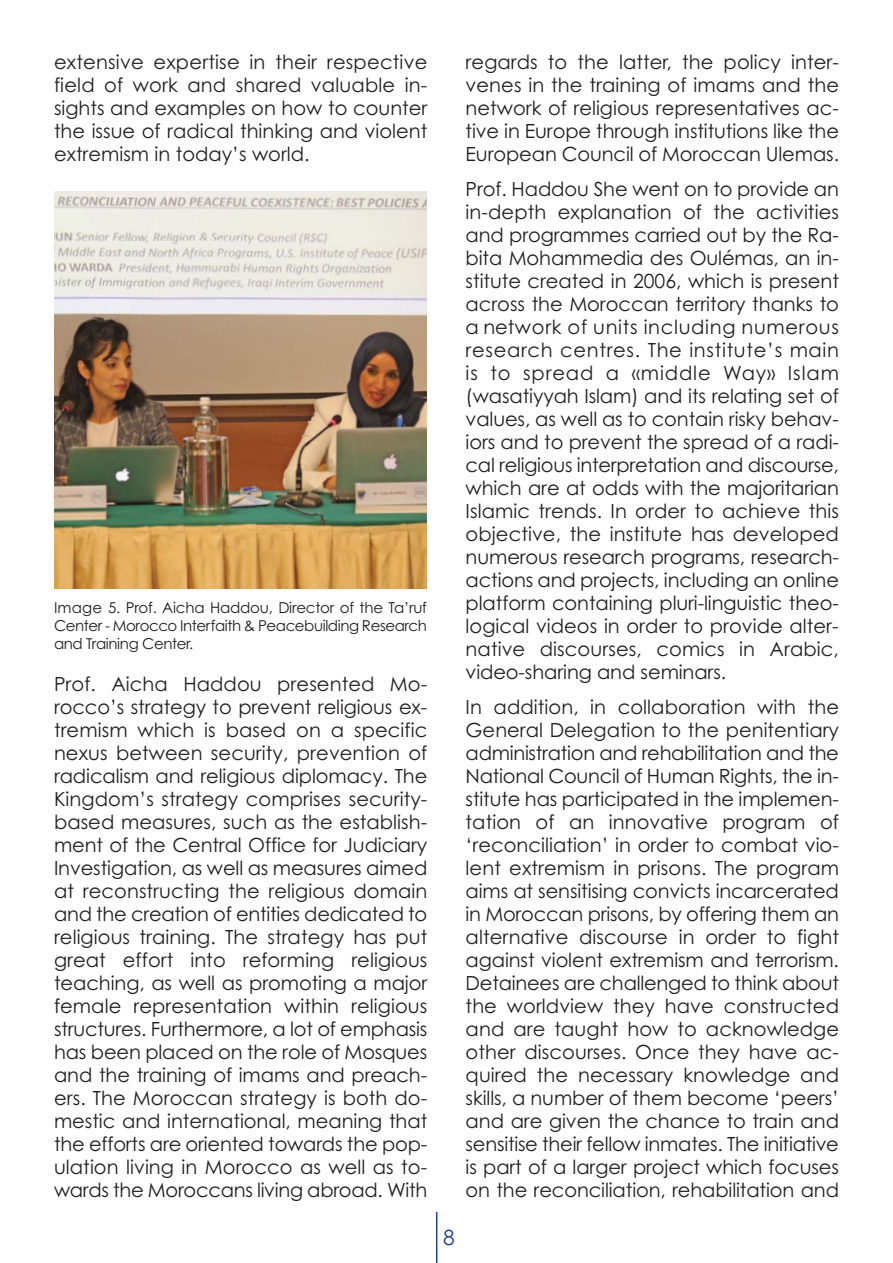
<style>
.page{position:relative;width:893px;height:1263px;background:#fff}
.page>*{position:absolute;margin:0;border:0;box-sizing:border-box;transform-origin:0 0}
.t1{font:21px "Century Gothic";color:#25408f}
.t2{font:19.5px/23px "Century Gothic";letter-spacing:-.005em;color:#231f20;text-align:justify}
.t3{font:15px/17.7px "Century Gothic";letter-spacing:-.03em;color:#231f20;text-align:justify}
</style>
<div class="page">
<hr style="left:436px;top:1212px;width:1px;height:51px;background:#25408f">
<img style="left:54px;top:242px;width:373px;height:346px">
<img style="left:54px;top:192px;width:373px;height:50px">
<p class="t2" style="left:54px;top:52px;width:375px">extensive expertise in their respective field of work and shared valuable in&shy;sights and examples on how to counter the issue of radical thinking and violent extremism in today’s world.</p>
<p class="t3" style="left:54px;top:600px;width:374px">Image 5. Prof. Aicha Haddou, Director of the Ta’ruf Center - Morocco Interfaith &amp; Peacebuilding Research and Training Center.</p>
<p class="t2" style="left:54px;top:674px;width:375px">Prof. Aicha Haddou presented Mo&shy;rocco’s strategy to prevent religious ex&shy;tremism which is based on a specific nexus between security, prevention of radicalism and religious diplomacy. The Kingdom’s strategy comprises security&shy;based measures, such as the establish&shy;ment of the Central Office for Judiciary Investigation, as well as measures aimed at reconstructing the religious domain and the creation of entities dedicated to religious training. The strategy has put great effort into reforming religious teaching, as well as promoting a major female representation within religious structures. Furthermore, a lot of emphasis has been placed on the role of Mosques and the training of imams and preach&shy;ers. The Moroccan strategy is both do&shy;mestic and international, meaning that the efforts are oriented towards the pop&shy;ulation living in Morocco as well as to&shy;wards the Moroccans living abroad. With</p>
<p class="t2" style="left:466px;top:52px;width:375px">regards to the latter, the policy inter&shy;venes in the training of imams and the network of religious representatives ac&shy;tive in Europe through institutions like the European Council of Moroccan Ulemas.</p>
<p class="t2" style="left:466px;top:179px;width:375px">Prof. Haddou She went on to provide an in-depth explanation of the activities and programmes carried out by the Ra&shy;bita Mohammedia des Oulémas, an in&shy;stitute created in 2006, which is present across the Moroccan territory thanks to a network of units including numerous research centres. The institute’s main is to spread a «middle Way» Islam (wasatiyyah Islam) and its relating set of values, as well as to contain risky behav&shy;iors and to prevent the spread of a radi&shy;cal religious interpretation and discourse, which are at odds with the majoritarian Islamic trends. In order to achieve this objective, the institute has developed numerous research programs, research&shy;actions and projects, including an online platform containing pluri-linguistic theo&shy;logical videos in order to provide alter&shy;native discourses, comics in Arabic, video-sharing and seminars.</p>
<p class="t2" style="left:466px;top:697px;width:375px">In addition, in collaboration with the General Delegation to the penitentiary administration and rehabilitation and the National Council of Human Rights, the in&shy;stitute has participated in the implemen&shy;tation of an innovative program of ‘reconciliation’ in order to combat vio&shy;lent extremism in prisons. The program aims at sensitising convicts incarcerated in Moroccan prisons, by offering them an alternative discourse in order to fight against violent extremism and terrorism.<br>Detainees are challenged to think about the worldview they have constructed and are taught how to acknowledge other discourses. Once they have ac&shy;quired the necessary knowledge and skills, a number of them become ‘peers’ and are given the chance to train and sensitise their fellow inmates. The initiative is part of a larger project which focuses on the reconciliation, rehabilitation and</p>
<p class="t1" style="left:443px;top:1229px;width:13px">8</p>
</div>
